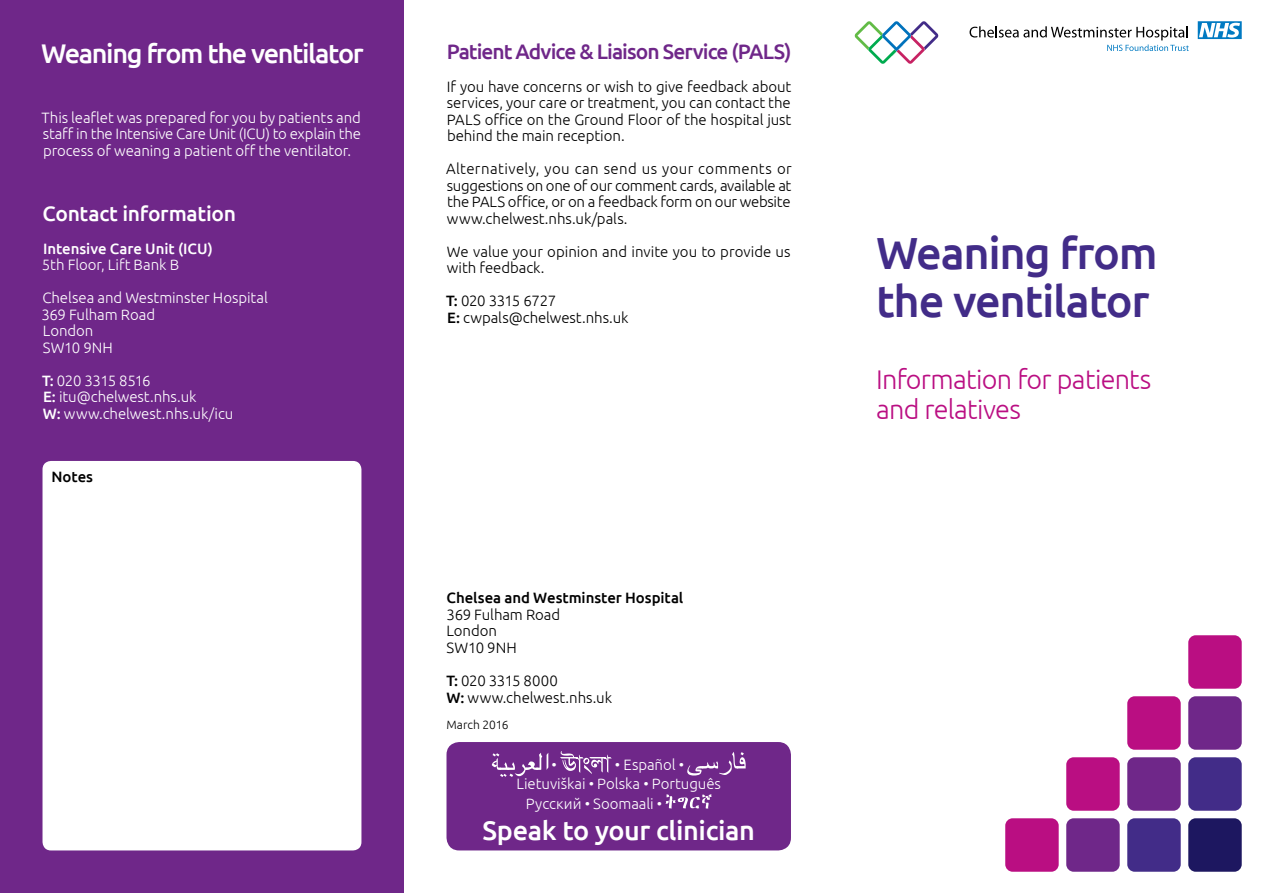
<style>
.page{position:relative;width:1263px;height:893px;background:#fff}
.page>*{position:absolute;margin:0;border:0;box-sizing:border-box;transform-origin:0 0}
.t1{font:500 45px/48px "Ubuntu";letter-spacing:-.03em;color:#422c88}
.t2{font:300 27px/30px "Ubuntu";letter-spacing:-.025em;color:#ba0e82}
.t3{font:500 27px "Ubuntu";letter-spacing:-.045em;color:#fff}
.t4{font:500 27px "Ubuntu";letter-spacing:-.015em;color:#fff}
.t5{font:500 21px "Ubuntu";letter-spacing:-.045em;color:#6f2789}
.t6{font:500 21px "Ubuntu";letter-spacing:-.01em;color:#fff}
.t7{font:300 15px/16.5px "Ubuntu";letter-spacing:-.005em;color:#000}
.t8{font:300 15px/16.5px "Ubuntu";letter-spacing:-.005em;color:#fff}
.t9{font:500 15px "Ubuntu";letter-spacing:-.005em;color:#000}
.t10{font:500 15px "Ubuntu";letter-spacing:-.005em;color:#fff}
.t11{font:300 12px "Ubuntu";color:#000}
.s1{font-weight:500}
</style>
<div class="page">
<div style="left:0;top:0;width:404px;height:893px;background:#6f2789"></div>
<div style="left:43px;top:461px;width:318px;height:389px;background:#fff;border-radius:9px"></div>
<svg style="left:1198px;top:21px;width:44px;height:18px"></svg>
<svg style="left:969px;top:26px;width:220px;height:25px"></svg>
<svg style="left:854px;top:21px;width:84px;height:43px"></svg>
<div style="left:446px;top:742px;width:345px;height:108px;background:#6f2789;border-radius:13px"></div>
<svg style="left:492px;top:753px;width:56px;height:24px"></svg>
<svg style="left:560px;top:751px;width:52px;height:23px"></svg>
<svg style="left:687px;top:752px;width:59px;height:23px"></svg>
<svg style="left:665px;top:794px;width:46px;height:14px"></svg>
<div style="left:1188px;top:635px;width:54px;height:54px;background:#ba0e82;border-radius:7px"></div>
<div style="left:1188px;top:696px;width:54px;height:54px;background:#6f2789;border-radius:7px"></div>
<div style="left:1188px;top:757px;width:54px;height:54px;background:#422c88;border-radius:7px"></div>
<div style="left:1188px;top:818px;width:54px;height:54px;background:#1d1760;border-radius:7px"></div>
<div style="left:1127px;top:696px;width:54px;height:54px;background:#ba0e82;border-radius:7px"></div>
<div style="left:1127px;top:757px;width:54px;height:54px;background:#6f2789;border-radius:7px"></div>
<div style="left:1127px;top:818px;width:54px;height:54px;background:#422c88;border-radius:7px"></div>
<div style="left:1066px;top:757px;width:54px;height:54px;background:#ba0e82;border-radius:7px"></div>
<div style="left:1066px;top:818px;width:54px;height:54px;background:#6f2789;border-radius:7px"></div>
<div style="left:1005px;top:818px;width:54px;height:54px;background:#ba0e82;border-radius:7px"></div>
<h2 class="t3" style="left:41px;top:37px;width:324px">Weaning from the ventilator</h2>
<p class="t8" style="left:42px;top:109px;width:321px;text-align:justify">This leaflet was prepared for you by patients and staff in the Intensive Care Unit (ICU) to explain the process of weaning a patient off the ventilator.</p>
<h3 class="t6" style="left:42px;top:200px;width:195px">Contact information</h3>
<p class="t10" style="left:43px;top:239px;width:171px">Intensive Care Unit (ICU)</p>
<p class="t8" style="left:42px;top:256px;width:139px">5th Floor, Lift Bank B</p>
<p class="t8" style="left:41px;top:289px;width:228px">Chelsea and Westminster Hospital<br>369 Fulham Road<br>London<br>SW10 9NH</p>
<p class="t8" style="left:42px;top:372px;width:193px"><span class="s1">T:</span> 020 3315 8516<br><span class="s1">E:</span> itu@chelwest.nhs.uk<br><span class="s1">W:</span> www.chelwest.nhs.uk/icu</p>
<p class="t9" style="left:52px;top:467px;width:43px">Notes</p>
<h3 class="t5" style="left:447px;top:38px;width:346px">Patient Advice &amp; Liaison Service (PALS)</h3>
<p class="t7" style="left:447px;top:78px;width:346px;text-align:justify">If you have concerns or wish to give feedback about services, your care or treatment, you can contact the PALS office on the Ground Floor of the hospital just behind the main reception.</p>
<p class="t7" style="left:446px;top:160px;width:347px;text-align:justify">Alternatively, you can send us your comments or suggestions on one of our comment cards, available at the PALS office, or on a feedback form on our website www.chelwest.nhs.uk/pals.</p>
<p class="t7" style="left:447px;top:243px;width:345px">We value your opinion and invite you to provide us with feedback.</p>
<p class="t7" style="left:446px;top:292px;width:184px"><span class="s1">T:</span> 020 3315 6727<br><span class="s1">E:</span> cwpals@chelwest.nhs.uk</p>
<p class="t9" style="left:446px;top:589px;width:238px">Chelsea and Westminster Hospital</p>
<p class="t7" style="left:446px;top:606px;width:115px">369 Fulham Road<br>London<br>SW10 9NH</p>
<p class="t7" style="left:446px;top:672px;width:167px"><span class="s1">T:</span> 020 3315 8000<br><span class="s1">W:</span> www.chelwest.nhs.uk</p>
<p class="t11" style="left:446px;top:717px;width:64px">March 2016</p>
<p class="t8" style="left:551px;top:755px;width:7px">•</p>
<p class="t8" style="left:615px;top:755px;width:71px">• Español •</p>
<p class="t8" style="left:516px;top:775px;width:206px">Lietuviškai • Polska • Português</p>
<p class="t8" style="left:526px;top:794px;width:138px">Русский • Soomaali •</p>
<h2 class="t4" style="left:482px;top:813px;width:274px">Speak to your clinician</h2>
<h1 class="t1" style="left:876px;top:227px;width:283px">Weaning from the ventilator</h1>
<h2 class="t2" style="left:876px;top:364px;width:277px">Information for patients and relatives</h2>
</div>
